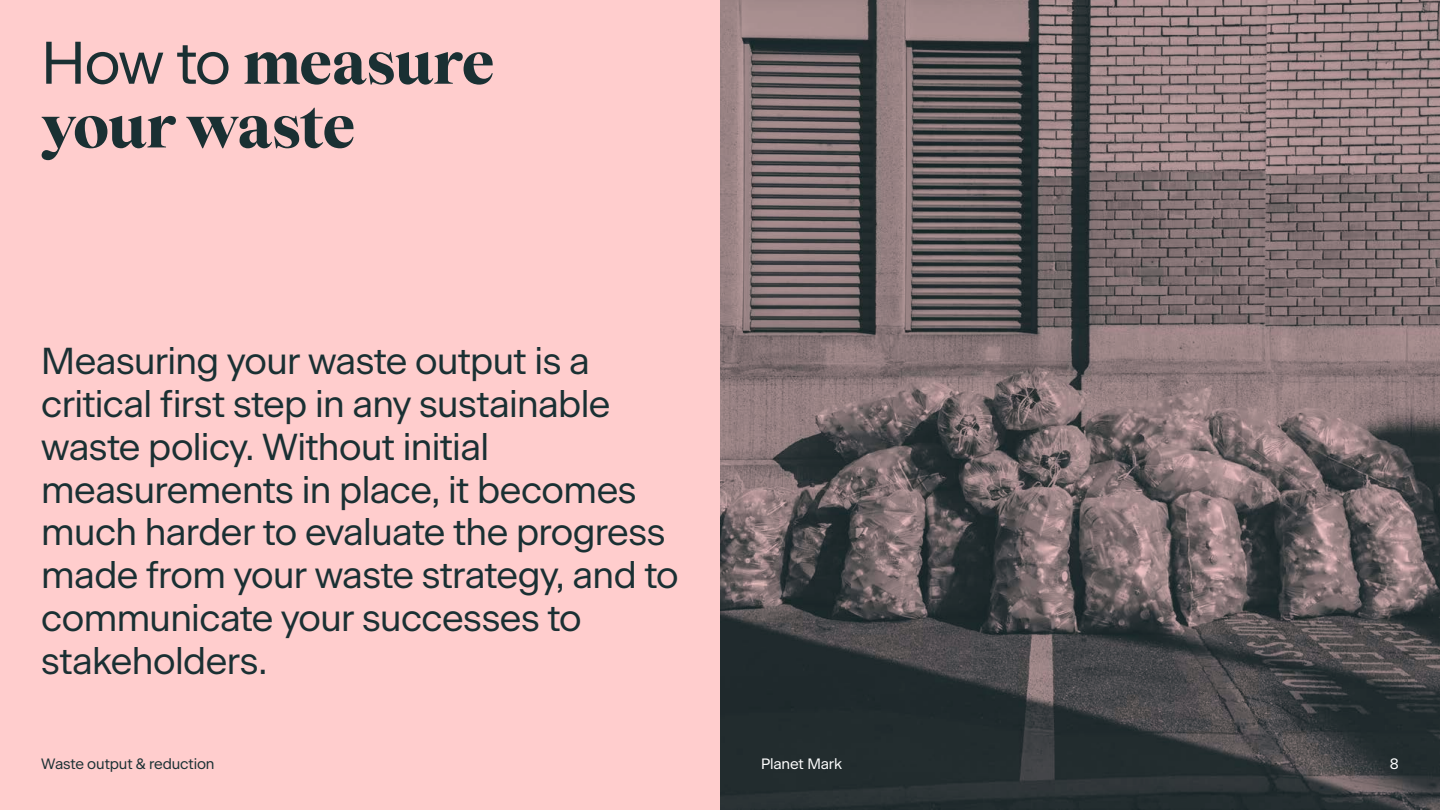
<style>
.page{position:relative;width:1440px;height:810px;background:#ffcdcd}
.page>*{position:absolute;margin:0;border:0;box-sizing:border-box;transform-origin:0 0}
.t1{font:800 60px/63.8px "Tobias";letter-spacing:-.025em;color:#1a3033}
.t2{font:37.5px/42.8px "Beausite Classic Clear";letter-spacing:-.015em;color:#1a3033}
.t3{font:15px "Beausite Classic Clear";letter-spacing:-.005em;color:#1a3033}
.t4{font:15px "Beausite Classic Clear";letter-spacing:-.015em;color:#fff}
.s1{font-family:"Beausite Classic Clear";font-weight:400}
</style>
<div class="page">
<img style="left:720px;top:0;width:720px;height:810px">
<h1 class="t1" style="left:41px;top:26px;width:455px"><span class="s1">How to</span> measure your waste</h1>
<p class="t2" style="left:41px;top:337px;width:639px">Measuring your waste output is a critical first step in any sustainable waste policy. Without initial measurements in place, it becomes much harder to evaluate the progress made from your waste strategy, and to communicate your successes to stakeholders.</p>
<p class="t3" style="left:41px;top:752px;width:175px">Waste output &amp; reduction</p>
<p class="t4" style="left:761px;top:752px;width:82px">Planet Mark</p>
<p class="t4" style="left:1390px;top:752px;width:11px">8</p>
</div>
